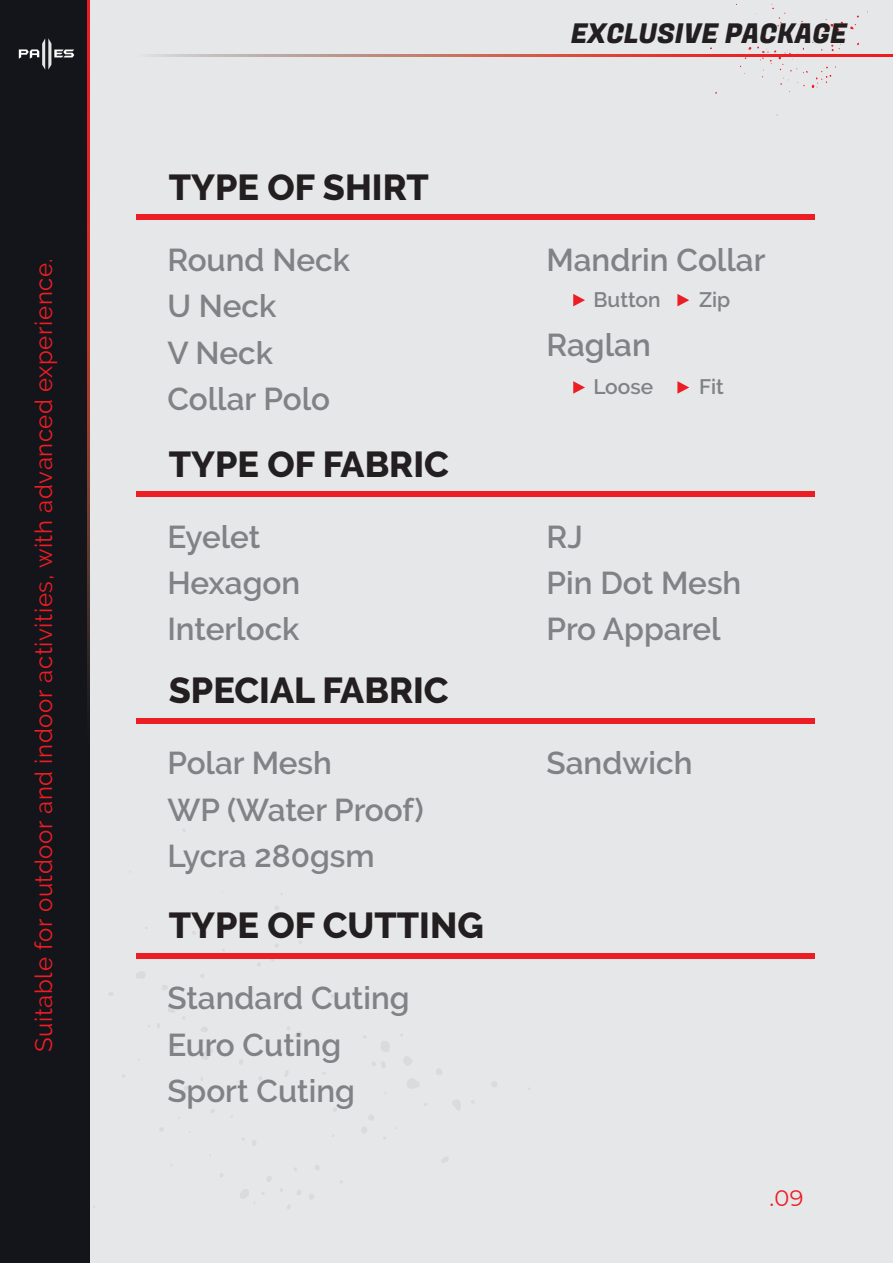
<style>
.page{position:relative;width:893px;height:1263px;background:#e6e7e8}
.page>*{position:absolute;margin:0;border:0;box-sizing:border-box;transform-origin:0 0}
.t1{font:800 36px "Raleway";color:#231f20}
.t2{font:600 31.5px/46.3px "Raleway";color:#808285}
.t3{font:27.3px "Fugaz One";color:#231f20}
.t4{font:24px "Raleway";letter-spacing:.025em;color:#ed1d24}
.t5{font:22.5px "Montserrat";color:#ed1d24}
.t6{font:600 20.85px "Raleway";color:#808285}
</style>
<div class="page">
<svg style="left:850px;top:24px;width:6px;height:5px"></svg>
<svg style="left:736px;top:4px;width:108px;height:88px"></svg>
<svg style="left:407px;top:1079px;width:12px;height:9px"></svg>
<svg style="left:491px;top:1081px;width:6px;height:6px"></svg>
<svg style="left:201px;top:1049px;width:12px;height:11px"></svg>
<svg style="left:453px;top:1100px;width:8px;height:10px"></svg>
<svg style="left:403px;top:1057px;width:9px;height:8px"></svg>
<svg style="left:136px;top:972px;width:9px;height:6px"></svg>
<svg style="left:381px;top:1041px;width:9px;height:11px"></svg>
<svg style="left:436px;top:1069px;width:6px;height:6px"></svg>
<svg style="left:168px;top:1005px;width:7px;height:7px"></svg>
<svg style="left:442px;top:1157px;width:6px;height:6px"></svg>
<svg style="left:361px;top:1115px;width:13px;height:18px"></svg>
<svg style="left:201px;top:1027px;width:7px;height:5px"></svg>
<svg style="left:309px;top:1194px;width:5px;height:5px"></svg>
<svg style="left:315px;top:1165px;width:4px;height:5px"></svg>
<svg style="left:162px;top:985px;width:5px;height:5px"></svg>
<svg style="left:267px;top:1176px;width:4px;height:6px"></svg>
<svg style="left:252px;top:1140px;width:4px;height:6px"></svg>
<svg style="left:297px;top:1190px;width:4px;height:5px"></svg>
<svg style="left:275px;top:906px;width:4px;height:4px"></svg>
<svg style="left:285px;top:1071px;width:3px;height:6px"></svg>
<svg style="left:160px;top:1127px;width:4px;height:4px"></svg>
<svg style="left:239px;top:1060px;width:4px;height:4px"></svg>
<svg style="left:372px;top:1062px;width:13px;height:6px"></svg>
<svg style="left:157px;top:1023px;width:3px;height:5px"></svg>
<svg style="left:287px;top:1027px;width:15px;height:11px"></svg>
<svg style="left:171px;top:1045px;width:7px;height:11px"></svg>
<svg style="left:240px;top:1189px;width:24px;height:15px"></svg>
<div style="left:136px;top:214px;width:678px;height:6px;background:#ed1d24"></div>
<div style="left:0;top:0;width:89px;height:1263px;background:#13151a"></div>
<svg style="left:87px;top:0;width:2px;height:706px"></svg>
<svg style="left:19px;top:38px;width:55px;height:32px"></svg>
<svg style="left:573px;top:294px;width:12px;height:12px"></svg>
<svg style="left:677px;top:294px;width:12px;height:12px"></svg>
<svg style="left:573px;top:381px;width:12px;height:13px"></svg>
<svg style="left:677px;top:381px;width:12px;height:13px"></svg>
<div style="left:136px;top:491px;width:678px;height:6px;background:#ed1d24"></div>
<div style="left:136px;top:718px;width:678px;height:5px;background:#ed1d24"></div>
<div style="left:136px;top:953px;width:678px;height:5px;background:#ed1d24"></div>
<svg style="left:153px;top:55px;width:740px;height:2px"></svg>
<p class="t4" style="left:30px;top:1052px;width:795px;rotate:-90deg">Suitable for outdoor and indoor activities, with advanced experience.</p>
<p class="t1" style="left:169px;top:167px;width:261px">TYPE OF SHIRT</p>
<p class="t3" style="left:571px;top:14px;width:278px">EXCLUSIVE PACKAGE</p>
<p class="t2" style="left:167px;top:237px;width:184px">Round Neck<br>U Neck<br>V Neck<br>Collar Polo</p>
<p class="t2" style="left:547px;top:237px;width:220px">Mandrin Collar</p>
<p class="t6" style="left:593px;top:287px;width:69px">Button</p>
<p class="t6" style="left:699px;top:287px;width:33px">Zip</p>
<p class="t2" style="left:547px;top:322px;width:106px">Raglan</p>
<p class="t6" style="left:593px;top:375px;width:61px">Loose</p>
<p class="t6" style="left:699px;top:375px;width:26px">Fit</p>
<p class="t1" style="left:169px;top:443px;width:282px">TYPE OF FABRIC</p>
<p class="t2" style="left:167px;top:513px;width:134px">Eyelet<br>Hexagon<br>Interlock</p>
<p class="t2" style="left:547px;top:513px;width:196px">RJ<br>Pin Dot Mesh<br>Pro Apparel</p>
<p class="t1" style="left:169px;top:670px;width:281px">SPECIAL FABRIC</p>
<p class="t2" style="left:167px;top:740px;width:258px">Polar Mesh<br>WP (Water Proof)<br>Lycra 280gsm</p>
<p class="t1" style="left:169px;top:905px;width:316px">TYPE OF CUTTING</p>
<p class="t2" style="left:167px;top:975px;width:244px">Standard Cuting<br>Euro Cuting<br>Sport Cuting</p>
<p class="t2" style="left:547px;top:739px;width:148px">Sandwich</p>
<p class="t5" style="left:769px;top:1182px;width:36px">.09</p>
</div>
